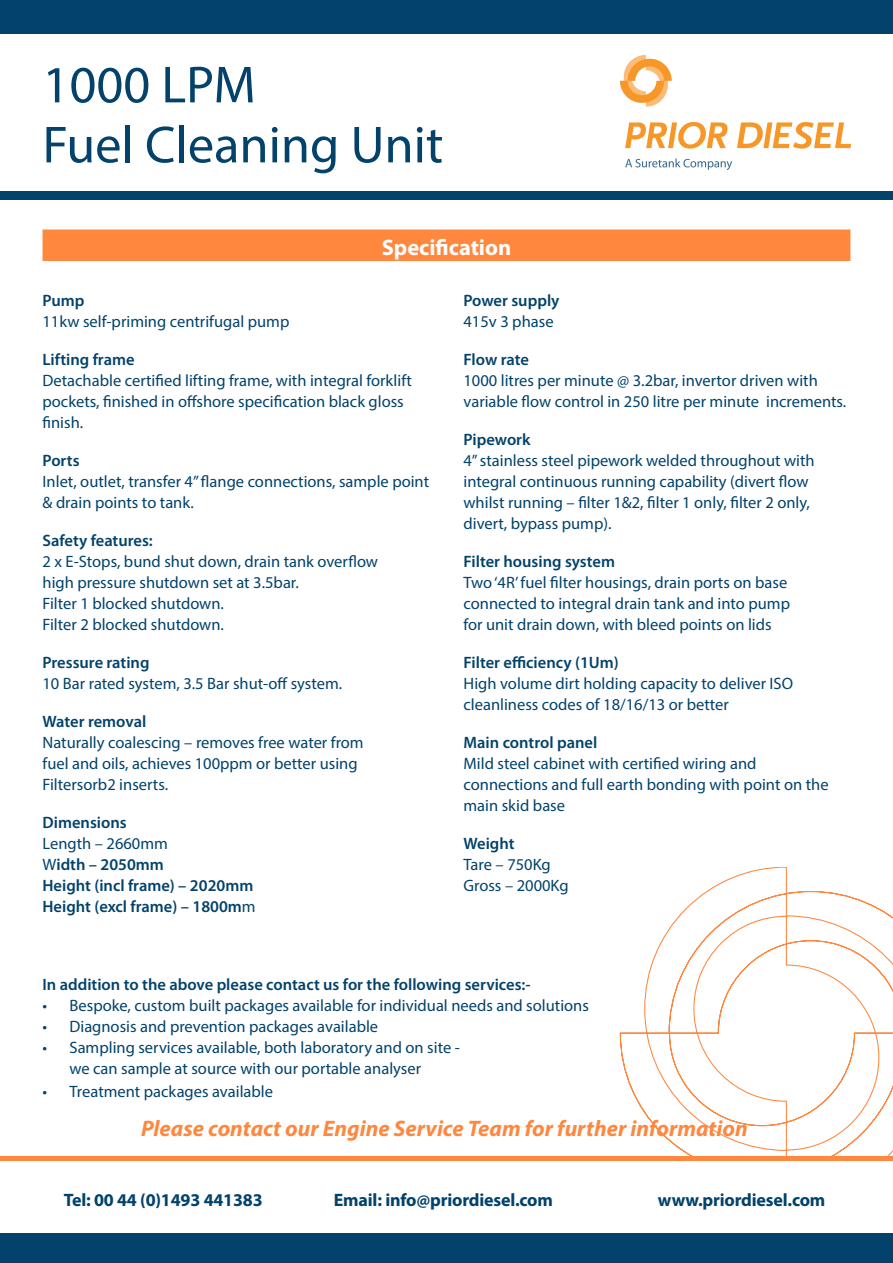
<style>
.page{position:relative;width:893px;height:1263px;background:#fff}
.page>*{position:absolute;margin:0;border:0;box-sizing:border-box;transform-origin:0 0}
.t1{font:52.5px/60px "Myriad Pro";color:#02426b}
.t2{font:italic 700 22.5px "Myriad Pro";color:#ff873e}
.t3{font:700 22.5px "Myriad Pro";color:#fff}
.t4{font:700 18px "Myriad Pro";letter-spacing:-.01em;color:#02426b}
.t5{font:16.5px/21px "Myriad Pro";color:#02426b}
.t6{font:600 16.5px "Myriad Pro";color:#02426b}
.s1{font-weight:400}
</style>
<div class="page">
<div style="left:0;top:0;width:893px;height:34px;background:#02426b"></div>
<div style="left:0;top:191px;width:893px;height:9px;background:#02426b"></div>
<hr style="left:0;top:1157px;width:893px;height:4px;background:#ff873e">
<div style="left:0;top:1233px;width:893px;height:30px;background:#02426b"></div>
<img style="left:621px;top:55px;width:229px;height:115px">
<svg style="left:620px;top:867px;width:273px;height:290px"></svg>
<div style="left:43px;top:229px;width:807px;height:32px;background:#ff873e"></div>
<h1 class="t1" style="left:43px;top:54px;width:402px">1000 LPM<br>Fuel Cleaning Unit</h1>
<p class="t3" style="left:382px;top:233px;width:131px">Specification</p>
<p class="t6" style="left:43px;top:290px;width:44px">Pump</p>
<p class="t5" style="left:43px;top:310px;width:248px">11kw self-priming centrifugal pump</p>
<p class="t6" style="left:43px;top:349px;width:94px">Lifting frame</p>
<p class="t5" style="left:43px;top:369px;width:371px">Detachable certified lifting frame, with integral forklift pockets, finished in offshore specification black gloss finish.</p>
<p class="t6" style="left:43px;top:450px;width:39px">Ports</p>
<p class="t5" style="left:43px;top:470px;width:388px">Inlet, outlet, transfer 4” flange connections, sample point &amp; drain points to tank.</p>
<p class="t6" style="left:43px;top:530px;width:112px">Safety features:</p>
<p class="t5" style="left:43px;top:550px;width:337px">2 x E-Stops, bund shut down, drain tank overflow</p>
<p class="t5" style="left:43px;top:571px;width:258px">high pressure shutdown set at 3.5bar.</p>
<p class="t5" style="left:43px;top:592px;width:183px">Filter 1 blocked shutdown.</p>
<p class="t5" style="left:43px;top:613px;width:183px">Filter 2 blocked shutdown.</p>
<p class="t6" style="left:43px;top:652px;width:108px">Pressure rating</p>
<p class="t5" style="left:43px;top:672px;width:301px">10 Bar rated system, 3.5 Bar shut-off system.</p>
<p class="t6" style="left:43px;top:711px;width:105px">Water removal</p>
<p class="t5" style="left:43px;top:731px;width:323px">Naturally coalescing – removes free water from</p>
<p class="t5" style="left:43px;top:752px;width:317px">fuel and oils, achieves 100ppm or better using</p>
<p class="t5" style="left:43px;top:773px;width:127px">Filtersorb2 inserts.</p>
<p class="t6" style="left:43px;top:812px;width:86px">Dimensions</p>
<p class="t5" style="left:43px;top:833px;width:127px">Length – 2660mm</p>
<p class="t6" style="left:43px;top:854px;width:123px"><span class="s1">W</span>idth – 2050mm</p>
<p class="t6" style="left:43px;top:875px;width:212px">Height (incl frame) – 2020mm</p>
<p class="t6" style="left:43px;top:896px;width:215px">Height (excl frame) – 1800m<span class="s1">m</span></p>
<p class="t6" style="left:463px;top:290px;width:97px">Power supply</p>
<p class="t5" style="left:463px;top:310px;width:92px">415v 3 phase</p>
<p class="t6" style="left:463px;top:349px;width:67px">Flow rate</p>
<p class="t5" style="left:463px;top:369px;width:384px">1000 litres per minute @ 3.2bar, invertor driven with variable flow control in 250 litre per minute increments.</p>
<p class="t6" style="left:463px;top:429px;width:69px">Pipework</p>
<p class="t5" style="left:463px;top:449px;width:353px">4” stainless steel pipework welded throughout with integral continuous running capability (divert flow whilst running – filter 1&amp;2, filter 1 only, filter 2 only, divert, bypass pump).</p>
<p class="t6" style="left:463px;top:551px;width:153px">Filter housing system</p>
<p class="t5" style="left:463px;top:571px;width:325px">Two ‘4R’ fuel filter housings, drain ports on base</p>
<p class="t5" style="left:463px;top:592px;width:328px">connected to integral drain tank and into pump</p>
<p class="t5" style="left:463px;top:613px;width:310px">for unit drain down, with bleed points on lids</p>
<p class="t6" style="left:463px;top:652px;width:157px">Filter efficiency (1Um)</p>
<p class="t5" style="left:463px;top:672px;width:331px">High volume dirt holding capacity to deliver ISO cleanliness codes of 18/16/13 or better</p>
<p class="t6" style="left:463px;top:732px;width:135px">Main control panel</p>
<p class="t5" style="left:463px;top:752px;width:294px">Mild steel cabinet with certified wiring and</p>
<p class="t5" style="left:463px;top:773px;width:367px">connections and full earth bonding with point on the main skid base</p>
<p class="t6" style="left:463px;top:833px;width:53px">Weight</p>
<p class="t5" style="left:463px;top:854px;width:89px">Tare – 750Kg</p>
<p class="t5" style="left:463px;top:875px;width:107px">Gross – 2000Kg</p>
<p class="t6" style="left:43px;top:974px;width:490px">In addition to the above please contact us for the following services:-</p>
<p class="t5" style="left:43px;top:995px;width:548px">• Bespoke, custom built packages available for individual needs and solutions</p>
<p class="t5" style="left:43px;top:1016px;width:337px">• Diagnosis and prevention packages available</p>
<p class="t5" style="left:70px;top:1037px;width:392px;text-indent:-27px">• Sampling services available, both laboratory and on site - we can sample at source with our portable analyser</p>
<p class="t5" style="left:43px;top:1081px;width:232px">• Treatment packages available</p>
<p class="t2" style="left:141px;top:1114px;width:608px">Please contact our Engine Service Team for further information</p>
<p class="t4" style="left:64px;top:1188px;width:200px">Tel: 00 44 (0)1493 441383</p>
<p class="t4" style="left:334px;top:1188px;width:221px">Email: info@priordiesel.com</p>
<p class="t4" style="left:658px;top:1188px;width:169px">www.priordiesel.com</p>
</div>
